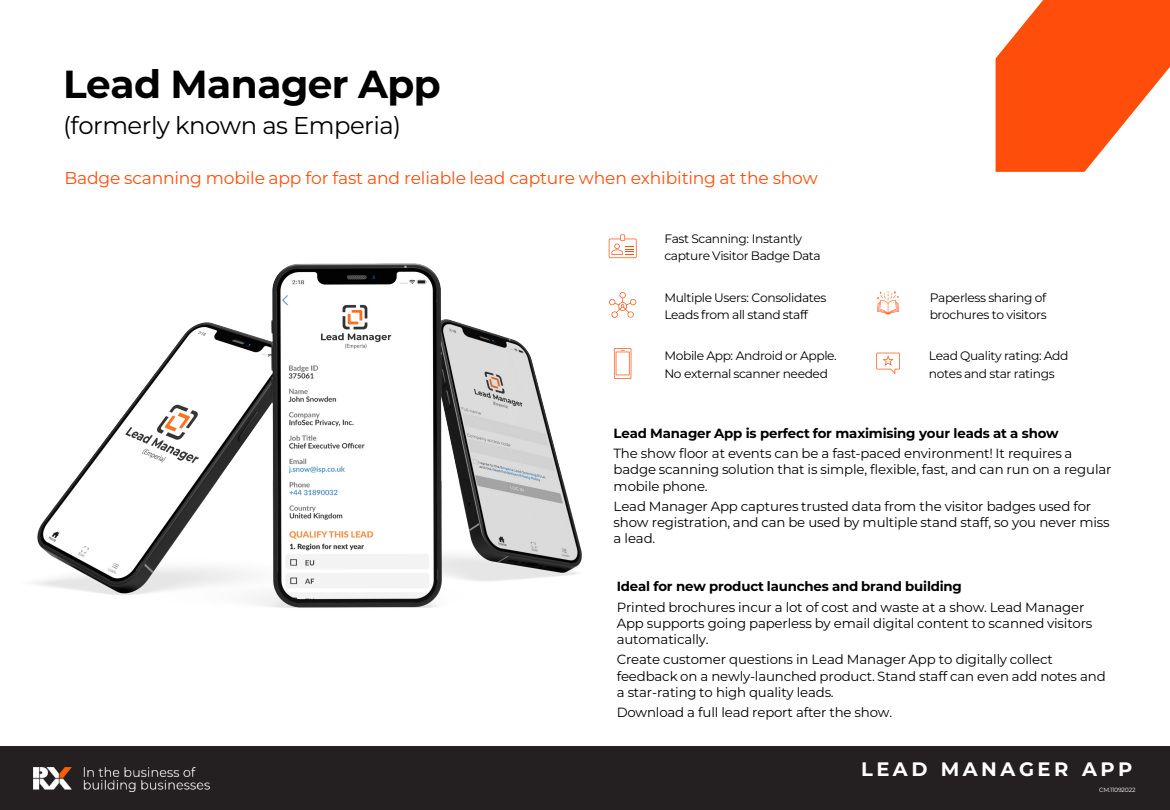
<style>
.page{position:relative;width:1170px;height:810px;background:#fff}
.page>*{position:absolute;margin:0;border:0;box-sizing:border-box;transform-origin:0 0}
.t1{font:700 39px "Montserrat";letter-spacing:-.01em;color:#000}
.t2{font:24.3px "Montserrat";letter-spacing:-.02em;color:#000}
.t3{font:700 19.5px "Montserrat";letter-spacing:.18em;color:#fff}
.t4{font:17.1px "Montserrat";letter-spacing:-.01em;color:#ff4e0b}
.t5{font:13.35px/16px "Montserrat";letter-spacing:-.01em;color:#000}
.t6{font:700 13.35px "Montserrat";letter-spacing:-.01em;color:#000}
.t7{font:12.3px/17.2px "Montserrat";letter-spacing:-.03em;color:#000}
.t8{font:6.15px "Montserrat";letter-spacing:-.035em;color:#fff}
</style>
<div class="page">
<div style="left:0;top:746px;width:1170px;height:64px;background:#241f21"></div>
<svg style="left:996px;top:0;width:174px;height:172px"></svg>
<img style="left:34px;top:767px;width:176px;height:25px">
<svg style="left:877px;top:291px;width:22px;height:23px"></svg>
<svg style="left:876px;top:353px;width:24px;height:21px"></svg>
<img style="left:35px;top:234px;width:602px;height:374px">
<h1 class="t1" style="left:63px;top:58px;width:379px">Lead Manager App</h1>
<h2 class="t2" style="left:63px;top:109px;width:340px">(formerly known as Emperia)</h2>
<p class="t4" style="left:64px;top:166px;width:755px">Badge scanning mobile app for fast and reliable lead capture when exhibiting at the show</p>
<p class="t7" style="left:664px;top:230px;width:158px">Fast Scanning: Instantly capture Visitor Badge Data</p>
<p class="t7" style="left:664px;top:288px;width:164px">Multiple Users: Consolidates<br>Leads from all stand staff</p>
<p class="t7" style="left:664px;top:347px;width:174px">Mobile App: Android or Apple.<br>No external scanner needed</p>
<p class="t7" style="left:930px;top:289px;width:119px">Paperless sharing of brochures to visitors</p>
<p class="t7" style="left:929px;top:347px;width:141px">Lead Quality rating: Add notes and star ratings</p>
<p class="t6" style="left:614px;top:424px;width:447px">Lead Manager App is perfect for maximising your leads at a show</p>
<p class="t5" style="left:614px;top:445px;width:499px">The show floor at events can be a fast-paced environment! It requires a badge scanning solution that is simple, flexible, fast, and can run on a regular mobile phone.</p>
<p class="t5" style="left:614px;top:498px;width:498px">Lead Manager App captures trusted data from the visitor badges used for show registration, and can be used by multiple stand staff, so you never miss a lead.</p>
<p class="t6" style="left:617px;top:577px;width:347px">Ideal for new product launches and brand building</p>
<p class="t5" style="left:617px;top:598px;width:477px">Printed brochures incur a lot of cost and waste at a show. Lead Manager<br>App supports going paperless by email digital content to scanned visitors automatically.</p>
<p class="t5" style="left:617px;top:651px;width:491px">Create customer questions in Lead Manager App to digitally collect feedback on a newly-launched product. Stand staff can even add notes and a star-rating to high quality leads.</p>
<p class="t5" style="left:617px;top:704px;width:277px">Download a full lead report after the show.</p>
<h3 class="t3" style="left:861px;top:756px;width:273px">LEAD MANAGER APP</h3>
<p class="t8" style="left:1099px;top:786px;width:38px">CM.11092022</p>
</div>
